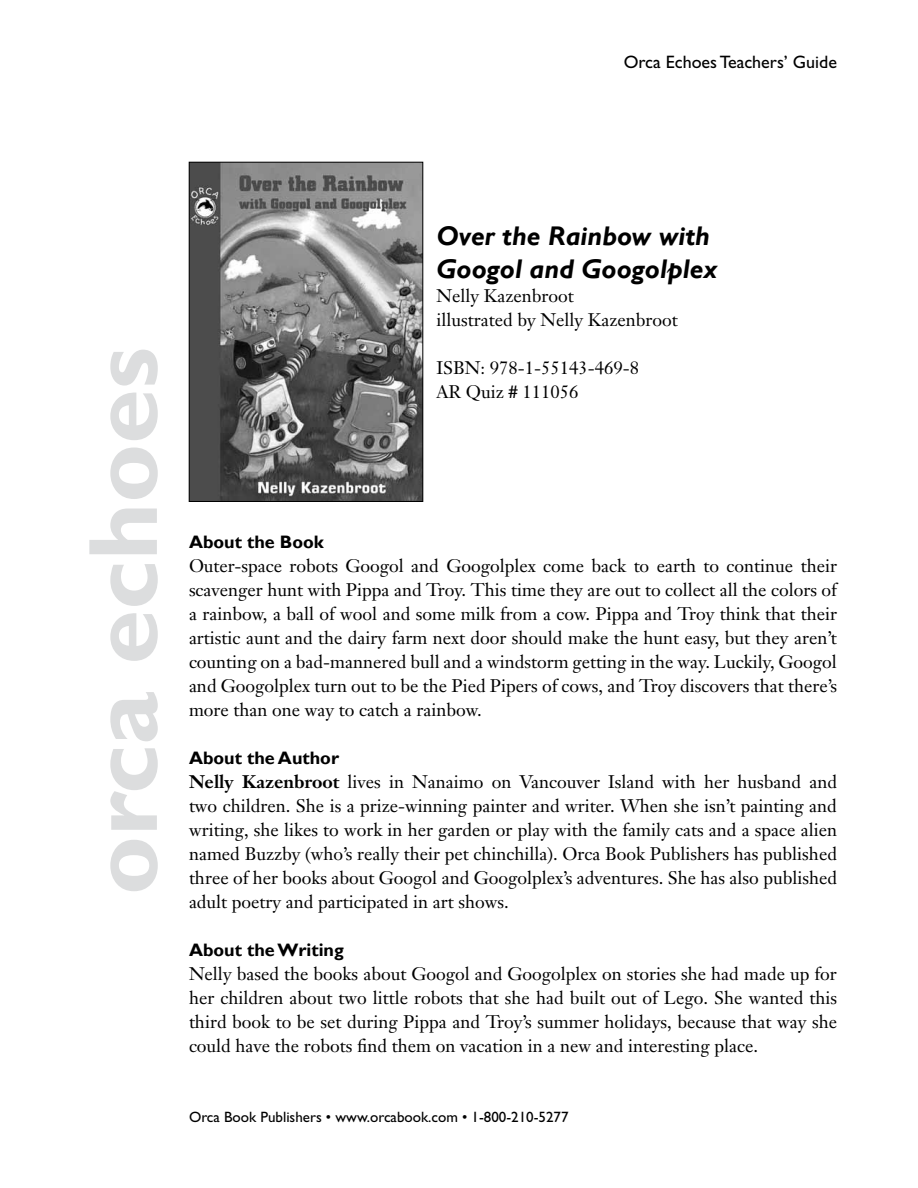
<style>
.page{position:relative;width:918px;height:1188px;background:#fff}
.page>*{position:absolute;margin:0;border:0;box-sizing:border-box;transform-origin:0 0}
.t1{font:700 99px "Gill Sans";color:#dcddde}
.t2{font:italic 700 27px/32.4px "Gill Sans";color:#000}
.t3{font:18px/24px "Janson Text";color:#000;text-align:justify}
.t4{font:700 18px "Gill Sans";color:#000}
.t5{font:18px "Gill Sans";color:#000}
.t6{font:15px "Gill Sans";color:#000}
.s1{font-family:"Janson Text Bold Os F"}
</style>
<div class="page">
<img style="left:191px;top:164px;width:230px;height:336px">
<div style="left:189px;top:162px;width:234px;height:340px;border:1px solid #000"></div>
<p class="t5" style="left:624px;top:51px;width:215px">Orca Echoes Teachers’ Guide</p>
<h1 class="t1" style="left:64px;top:895px;width:549px;rotate:-90deg">orca echoes</h1>
<h2 class="t2" style="left:436px;top:221px;width:282px">Over the Rainbow with<br>Googol and Googolplex</h2>
<p class="t3" style="left:436px;top:283px;width:243px">Nelly Kazenbroot<br>illustrated by Nelly Kazenbroot</p>
<p class="t3" style="left:436px;top:355px;width:204px">ISBN: 978-1-55143-469-8<br>AR Quiz # 111056</p>
<p class="t4" style="left:189px;top:531px;width:136px">About the Book</p>
<p class="t3" style="left:189px;top:553px;width:650px">Outer-space robots Googol and Googolplex come back to earth to continue their scavenger hunt with Pippa and Troy. This time they are out to collect all the colors of a rainbow, a ball of wool and some milk from a cow. Pippa and Troy think that their artistic aunt and the dairy farm next door should make the hunt easy, but they aren’t counting on a bad-mannered bull and a windstorm getting in the way. Luckily, Googol and Googolplex turn out to be the Pied Pipers of cows, and Troy discovers that there’s more than one way to catch a rainbow.</p>
<p class="t4" style="left:189px;top:747px;width:152px">About the Author</p>
<p class="t3" style="left:189px;top:769px;width:650px"><span class="s1">Nelly Kazenbroot</span> lives in Nanaimo on Vancouver Island with her husband and two children. She is a prize-winning painter and writer. When she isn’t painting and writing, she likes to work in her garden or play with the family cats and a space alien named Buzzby (who’s really their pet chinchilla). Orca Book Publishers has published three of her books about Googol and Googolplex’s adventures. She has also published adult poetry and participated in art shows.</p>
<p class="t4" style="left:189px;top:939px;width:156px">About the Writing</p>
<p class="t3" style="left:189px;top:961px;width:650px">Nelly based the books about Googol and Googolplex on stories she had made up for her children about two little robots that she had built out of Lego. She wanted this third book to be set during Pippa and Troy’s summer holidays, because that way she could have the robots find them on vacation in a new and interesting place.</p>
<p class="t6" style="left:189px;top:1108px;width:381px">Orca Book Publishers • www.orcabook.com • 1-800-210-5277</p>
</div>
